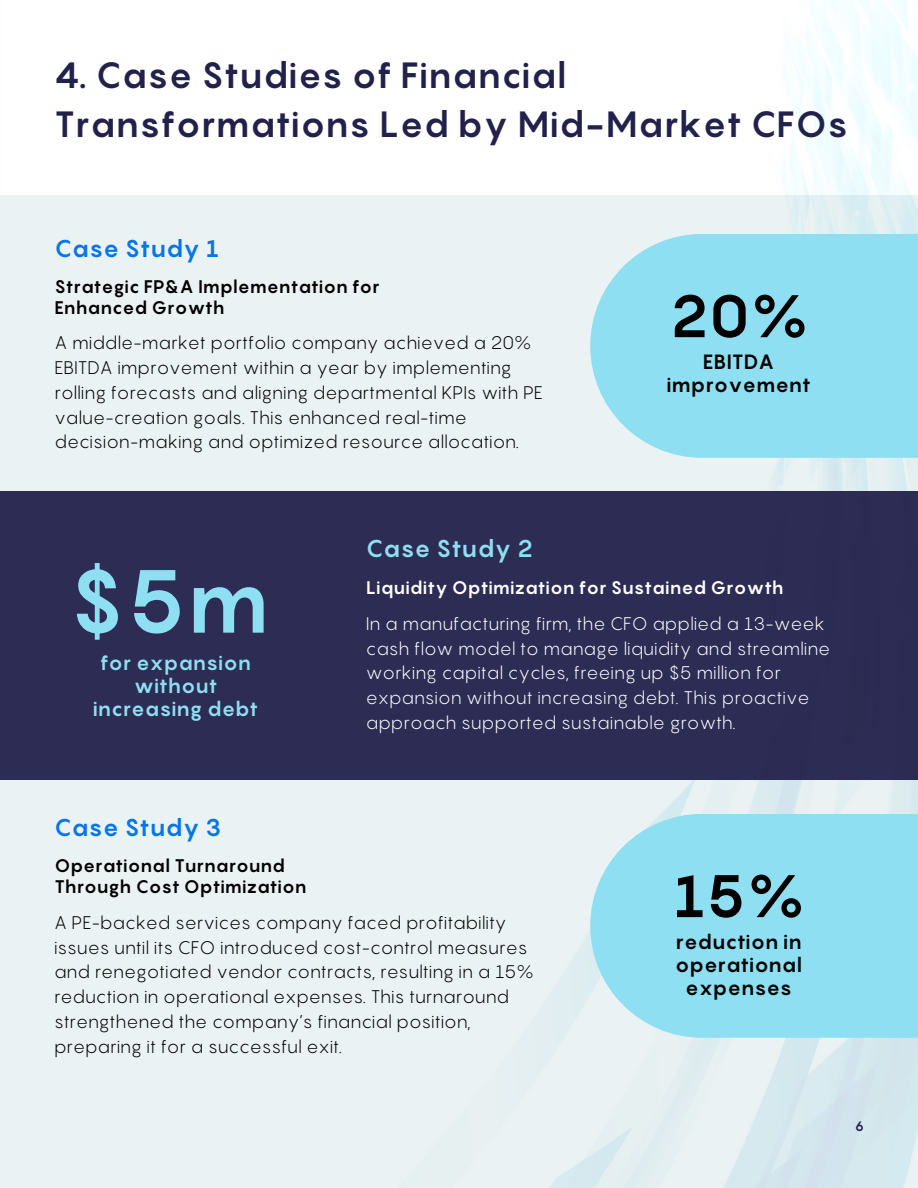
<style>
.page{position:relative;width:918px;height:1188px;background:#fff}
.page>*{position:absolute;margin:0;border:0;box-sizing:border-box;transform-origin:0 0}
.t1{font:700 88.2px "Pangram";color:#8edff1}
.t2{font:700 59.1px "Pangram";color:#000}
.t3{font:700 36px/49.5px "Pangram";color:#22214b}
.t4{font:700 24px "Pangram";color:#0175ed}
.t5{font:700 24px "Pangram";color:#8edff1}
.t6{font:700 20.4px/23px "Pangram";color:#000;text-align:center}
.t7{font:700 20.4px/23px "Pangram";color:#8edff1;text-align:center}
.t8{font:18px/24.8px "Pangram";color:#000}
.t9{font:18px/24.8px "Pangram";color:#fff}
.t10{font:700 18px/20.2px "Pangram";color:#000}
.t11{font:700 18px "Pangram";color:#fff}
.t12{font:700 13.35px "Pangram";color:#22214b}
</style>
<div class="page">
<div style="left:0;top:491px;width:918px;height:289px;background:#2d2c54"></div>
<div style="left:590px;top:234px;width:328px;height:224px;background:#8edff1"></div>
<div style="left:590px;top:814px;width:328px;height:224px;background:#8edff1"></div>
<p class="t3" style="left:54px;top:49px;width:796px">4. Case Studies of Financial<br>Transformations Led by Mid-Market CFOs</p>
<p class="t4" style="left:55px;top:234px;width:166px">Case Study 1</p>
<h1 class="t10" style="left:55px;top:277px;width:327px">Strategic FP&amp;A Implementation for<br>Enhanced Growth</h1>
<h3 class="t8" style="left:55px;top:330px;width:490px">A middle-market portfolio company achieved a 20% EBITDA improvement within a year by implementing rolling forecasts and aligning departmental KPIs with PE value-creation goals. This enhanced real-time decision-making and optimized resource allocation.</h3>
<h6 class="t2" style="left:669px;top:280px;width:141px">20%</h6>
<h6 class="t6" style="left:666px;top:350px;width:146px">EBITDA improvement</h6>
<h4 class="t1" style="left:68px;top:547px;width:204px">$5m</h4>
<h2 class="t7" style="left:93px;top:651px;width:167px">for expansion without increasing debt</h2>
<h2 class="t5" style="left:366px;top:534px;width:169px">Case Study 2</h2>
<h5 class="t11" style="left:366px;top:577px;width:419px">Liquidity Optimization for Sustained Growth</h5>
<h4 class="t9" style="left:366px;top:611px;width:466px">In a manufacturing firm, the CFO applied a 13-week cash flow model to manage liquidity and streamline working capital cycles, freeing up $5 million for expansion without increasing debt. This proactive approach supported sustainable growth.</h4>
<h5 class="t4" style="left:54px;top:812px;width:169px">Case Study 3</h5>
<h4 class="t10" style="left:55px;top:856px;width:254px">Operational Turnaround<br>Through Cost Optimization</h4>
<h6 class="t8" style="left:54px;top:910px;width:482px">A PE-backed services company faced profitability issues until its CFO introduced cost-control measures and renegotiated vendor contracts, resulting in a 15% reduction in operational expenses. This turnaround strengthened the company’s financial position, preparing it for a successful exit.</h6>
<p class="t2" style="left:673px;top:860px;width:134px">15%</p>
<p class="t6" style="left:675px;top:930px;width:128px">reduction in operational expenses</p>
<h5 class="t12" style="left:855px;top:1118px;width:11px">6</h5>
</div>
